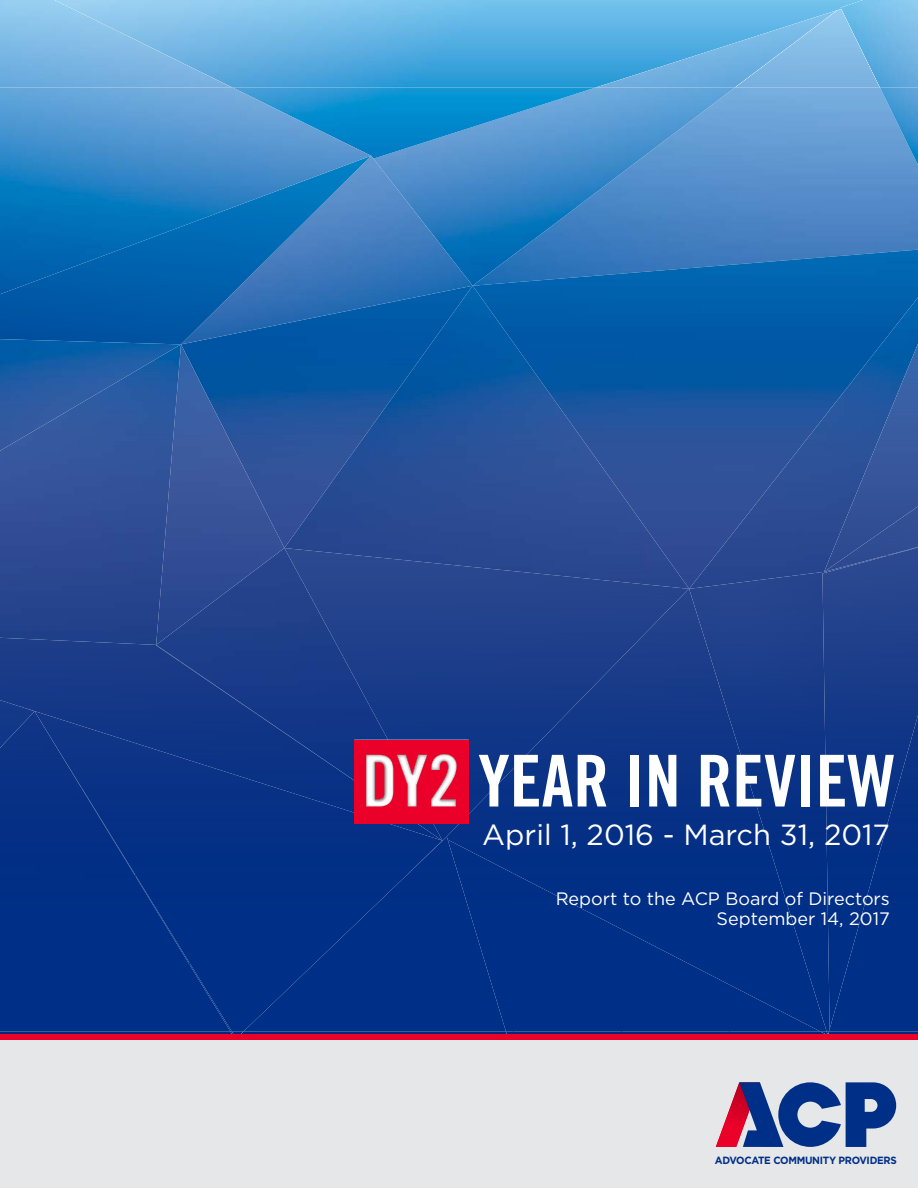
<style>
.page{position:relative;width:918px;height:1188px;background:#fff}
.page>*{position:absolute;margin:0;border:0;box-sizing:border-box;transform-origin:0 0}
.t1{font:71.55px "Trade Gothic Bold Cond Twenty";color:#fff}
.t2{font:29.1px "Gotham";color:#fff}
.t3{font:18px/19.5px "Gotham";color:#fff;text-align:right}
.t4{font:700 10.5px "Gotham";letter-spacing:-.03em;color:#002f87;scale:.95 1}
</style>
<div class="page">
<div style="left:0;top:1032px;width:918px;height:156px;background:#e6e7e8"></div>
<img style="left:232px;top:0;width:609px;height:88px">
<img style="left:841px;top:0;width:77px;height:88px">
<img style="left:0;top:1032px;width:230px;height:2px">
<svg style="left:230px;top:1032px;width:598px;height:2px"></svg>
<img style="left:828px;top:1032px;width:90px;height:2px">
<img style="left:0;top:0;width:232px;height:88px">
<img style="left:735px;top:88px;width:183px;height:159px">
<img style="left:473px;top:88px;width:262px;height:159px">
<img style="left:371px;top:88px;width:225px;height:71px">
<img style="left:371px;top:156px;width:102px;height:130px">
<img style="left:0;top:296px;width:284px;height:48px">
<img style="left:880px;top:88px;width:38px;height:79px">
<img style="left:0;top:338px;width:181px;height:6px">
<div style="left:0;top:841px;width:34px;height:191px;background:#002f87"></div>
<img style="left:0;top:645px;width:284px;height:196px">
<img style="left:181px;top:344px;width:103px;height:301px">
<img style="left:0;top:344px;width:181px;height:301px">
<img style="left:284px;top:589px;width:161px;height:248px">
<img style="left:34px;top:711px;width:408px;height:321px">
<img style="left:445px;top:589px;width:244px;height:443px">
<div style="left:243px;top:837px;width:263px;height:195px;background:#002f87"></div>
<img style="left:689px;top:589px;width:140px;height:443px">
<img style="left:822px;top:589px;width:96px;height:440px">
<img style="left:829px;top:713px;width:89px;height:319px">
<img style="left:284px;top:286px;width:189px;height:303px">
<img style="left:473px;top:247px;width:445px;height:342px">
<img style="left:0;top:88px;width:371px;height:208px">
<img style="left:824px;top:342px;width:94px;height:230px">
<div style="left:0;top:1034px;width:918px;height:6px;background:#eb0029"></div>
<svg style="left:716px;top:1082px;width:180px;height:65px"></svg>
<div style="left:354px;top:740px;width:115px;height:84px;background:#eb0029"></div>
<img style="left:431px;top:754px;width:26px;height:53px">
<img style="left:397px;top:755px;width:30px;height:52px">
<svg style="left:393px;top:770px;width:1px;height:22px"></svg>
<img style="left:366px;top:755px;width:27px;height:52px">
<h1 class="t1" style="left:362px;top:755px;width:535px">DY2 YEAR IN REVIEW</h1>
<h2 class="t2" style="left:482px;top:824px;width:409px">April 1, 2016 - March 31, 2017</h2>
<p class="t3" style="left:556px;top:891px;width:336px">Report to the ACP Board of Directors<br>September 14, 2017</p>
<p class="t4" style="left:715px;top:1154px;width:193px">ADVOCATE COMMUNITY PROVIDERS</p>
</div>
